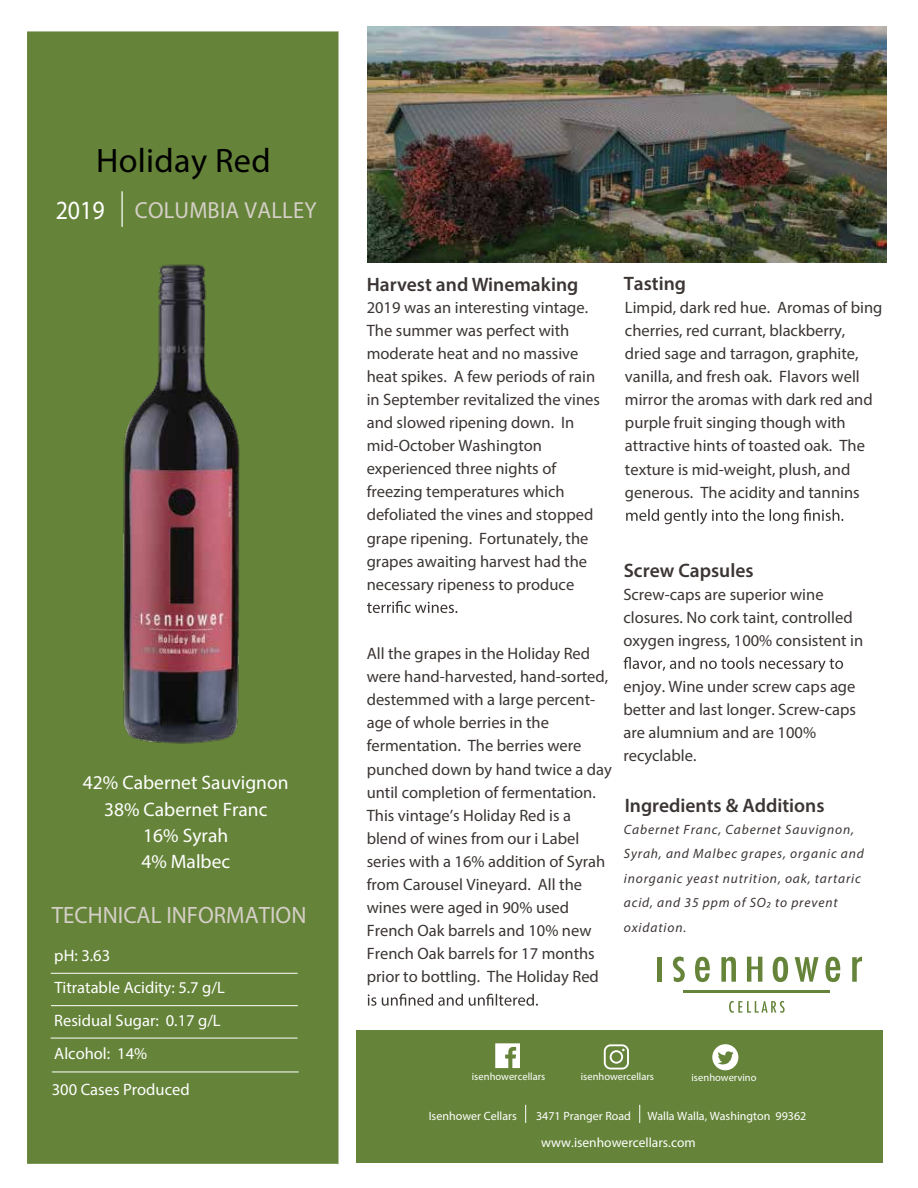
<style>
.page{position:relative;width:918px;height:1188px;background:#fff}
.page>*{position:absolute;margin:0;border:0;box-sizing:border-box;transform-origin:0 0}
.t1{font:34.05px "Myriad Pro";letter-spacing:.01em;color:#000}
.t2{font:23.7px "Myriad Pro";color:#d5cfc7;scale:.96 1}
.t3{font:23.25px "Myriad Pro";letter-spacing:.01em;color:#d5cfc7;scale:.96 1}
.t4{font:600 19.5px "Myriad Pro";color:#3b3533}
.t5{font:19.5px/26.4px "Myriad Pro";color:#fff;text-align:center}
.t6{font:16.5px/23.1px "Myriad Pro";color:#3b3533}
.t7{font:16.5px/31.5px "Myriad Pro";color:#fff}
.t8{font:italic 13.5px/24.6px "Myriad Pro";letter-spacing:.065em;color:#3b3533}
.t9{font:13.5px "Myriad Pro";color:#fff}
.t10{font:12px "Myriad Pro";color:#fff}
.t11{font:10.5px "Myriad Pro";color:#fff}
.s1{font-size:26.4px;color:#fff}
</style>
<div class="page">
<svg style="left:626px;top:509px;width:217px;height:15px"></svg>
<div style="left:26px;top:30px;width:313px;height:1135px;background:#658439;border:2px solid #fff"></div>
<hr style="left:121px;top:191px;width:2px;height:36px;background:#fff">
<hr style="left:51px;top:973px;width:247px;height:1px;background:#fff">
<hr style="left:51px;top:1005px;width:247px;height:1px;background:#fff">
<hr style="left:51px;top:1038px;width:247px;height:1px;background:#fff">
<hr style="left:52px;top:1072px;width:247px;height:1px;background:#fff">
<img style="left:368px;top:26px;width:519px;height:237px">
<svg style="left:367px;top:601px;width:90px;height:12px"></svg>
<svg style="left:368px;top:994px;width:170px;height:12px"></svg>
<svg style="left:624px;top:657px;width:219px;height:15px"></svg>
<div style="left:356px;top:1030px;width:526px;height:132px;background:#658439"></div>
<svg style="left:525px;top:1105px;width:1px;height:18px"></svg>
<svg style="left:639px;top:1105px;width:1px;height:18px"></svg>
<hr style="left:657px;top:957px;width:4px;height:25px;background:#658439">
<svg style="left:673px;top:957px;width:12px;height:25px"></svg>
<svg style="left:695px;top:957px;width:15px;height:25px"></svg>
<svg style="left:721px;top:957px;width:15px;height:25px"></svg>
<svg style="left:747px;top:957px;width:15px;height:25px"></svg>
<svg style="left:773px;top:957px;width:15px;height:25px"></svg>
<svg style="left:795px;top:957px;width:24px;height:25px"></svg>
<svg style="left:826px;top:957px;width:14px;height:25px"></svg>
<svg style="left:852px;top:957px;width:10px;height:25px"></svg>
<hr style="left:683px;top:990px;width:147px;height:3px;background:#658439">
<svg style="left:729px;top:1001px;width:56px;height:12px"></svg>
<svg style="left:495px;top:1043px;width:25px;height:25px"></svg>
<svg style="left:604px;top:1044px;width:25px;height:26px"></svg>
<svg style="left:712px;top:1044px;width:26px;height:26px"></svg>
<svg style="left:766px;top:902px;width:5px;height:5px"></svg>
<img style="left:123px;top:264px;width:117px;height:480px">
<h1 class="t1" style="left:96px;top:140px;width:176px">Holiday Red</h1>
<h3 class="t3" style="left:56px;top:196px;width:273px"><span class="s1">2019</span> COLUMBIA VALLEY</h3>
<p class="t5" style="left:83px;top:769px;width:207px">42% Cabernet Sauvignon<br>38% Cabernet Franc<br>16% Syrah<br>4% Malbec</p>
<h2 class="t2" style="left:52px;top:901px;width:267px">TECHNICAL INFORMATION</h2>
<p class="t7" style="left:54px;top:940px;width:172px">pH: 3.63<br>Titratable Acidity: 5.7 g/L</p>
<p class="t7" style="left:54px;top:1004px;width:168px;line-height:33px">Residual Sugar: 0.17 g/L<br>Alcohol: 14%</p>
<p class="t7" style="left:52px;top:1073px;width:139px">300 Cases Produced</p>
<p class="t4" style="left:367px;top:272px;width:213px">Harvest and Winemaking</p>
<p class="t4" style="left:624px;top:271px;width:64px">Tasting</p>
<p class="t6" style="left:367px;top:295px;width:235px">2019 was an interesting vintage.<br>The summer was perfect with moderate heat and no massive heat spikes. A few periods of rain in September revitalized the vines and slowed ripening down. In mid-October Washington experienced three nights of freezing temperatures which defoliated the vines and stopped grape ripening. Fortunately, the grapes awaiting harvest had the necessary ripeness to produce</p>
<p class="t6" style="left:367px;top:642px;width:247px">All the grapes in the Holiday Red were hand-harvested, hand-sorted, destemmed with a large percent&shy;age of whole berries in the fermentation. The berries were punched down by hand twice a day until completion of fermentation.<br>This vintage’s Holiday Red is a blend of wines from our i Label series with a 16% addition of Syrah from Carousel Vineyard. All the wines were aged in 90% used<br>French Oak barrels and 10% new<br>French Oak barrels for 17 months prior to bottling. The Holiday Red</p>
<p class="t6" style="left:625px;top:296px;width:259px">Limpid, dark red hue. Aromas of bing cherries, red currant, blackberry, dried sage and tarragon, graphite, vanilla, and fresh oak. Flavors well mirror the aromas with dark red and purple fruit singing though with attractive hints of toasted oak. The texture is mid-weight, plush, and generous. The acidity and tannins</p>
<p class="t4" style="left:624px;top:558px;width:131px">Screw Capsules</p>
<p class="t6" style="left:623px;top:582px;width:241px">Screw-caps are superior wine closures. No cork taint, controlled oxygen ingress, 100% consistent in</p>
<p class="t6" style="left:623px;top:675px;width:234px">enjoy. Wine under screw caps age better and last longer. Screw-caps are alumnium and are 100% recyclable.</p>
<p class="t4" style="left:625px;top:793px;width:201px">Ingredients &amp; Additions</p>
<p class="t8" style="left:624px;top:817px;width:242px">Cabernet Franc, Cabernet Sauvignon,<br>Syrah, and Malbec grapes, organic and inorganic yeast nutrition, oak, tartaric acid, and 35 ppm of SO to prevent oxidation.</p>
<p class="t11" style="left:472px;top:1070px;width:75px">isenhowercellars</p>
<p class="t11" style="left:691px;top:1071px;width:67px">isenhowervino</p>
<p class="t11" style="left:581px;top:1070px;width:75px">isenhowercellars</p>
<p class="t10" style="left:429px;top:1108px;width:90px">Isenhower Cellars</p>
<p class="t10" style="left:536px;top:1108px;width:96px">3471 Pranger Road</p>
<p class="t10" style="left:647px;top:1108px;width:160px">Walla Walla, Washington 99362</p>
<p class="t9" style="left:541px;top:1134px;width:156px">www.isenhowercellars.com</p>
</div>
